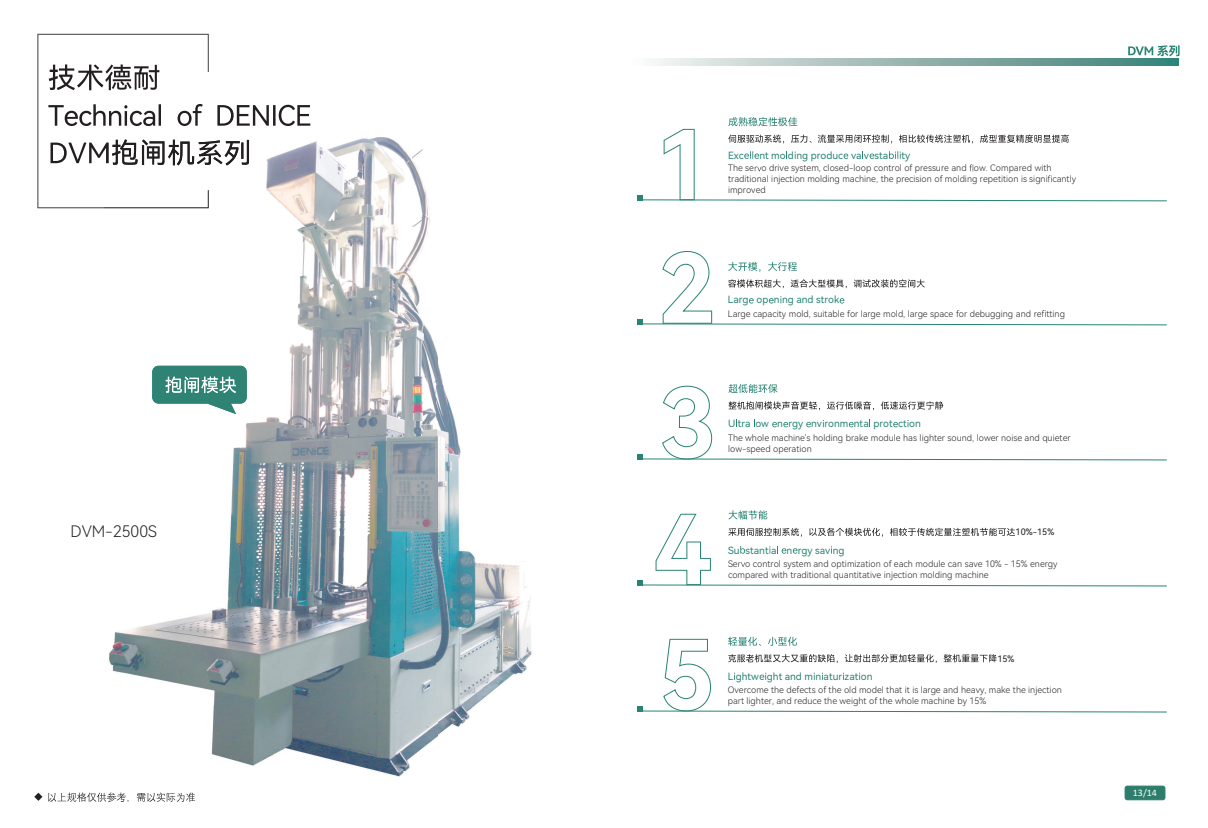
<style>
.page{position:relative;width:1208px;height:828px;background:#fff}
.page>*{position:absolute;margin:0;border:0;box-sizing:border-box;transform-origin:0 0}
.t1{font:15.8px "Harmony OS Sans SC Light";color:#231f20}
.t2{font:10px "Harmony OS Sans SC";color:#288474}
.t3{font:10px "Calibri";color:#fff}
.t4{font:8.9px/10.6px "Harmony OS Sans SC Light";color:#231f20}
.t5{font:8.9px "Harmony OS Sans SC";color:#231f20}
</style>
<div class="page">
<svg style="left:1128px;top:45px;width:51px;height:11px"></svg>
<svg style="left:653px;top:65px;width:525px;height:1px"></svg>
<svg style="left:1124px;top:785px;width:41px;height:15px"></svg>
<svg style="left:37px;top:34px;width:273px;height:174px"></svg>
<svg style="left:34px;top:792px;width:8px;height:9px"></svg>
<svg style="left:48px;top:792px;width:147px;height:10px"></svg>
<svg style="left:637px;top:384px;width:529px;height:76px"></svg>
<svg style="left:637px;top:510px;width:529px;height:76px"></svg>
<svg style="left:637px;top:636px;width:529px;height:76px"></svg>
<svg style="left:637px;top:251px;width:529px;height:74px"></svg>
<svg style="left:637px;top:117px;width:529px;height:84px"></svg>
<img style="left:104px;top:137px;width:428px;height:639px">
<img style="left:112px;top:139px;width:137px;height:26px">
<img style="left:104px;top:190px;width:105px;height:18px">
<img style="left:152px;top:366px;width:95px;height:48px">
<img style="left:165px;top:376px;width:71px;height:17px">
<svg style="left:653px;top:58px;width:525px;height:7px;background:#94b5b0"></svg>
<h1 class="t1" style="left:71px;top:520px;width:88px">DVM-2500S</h1>
<p class="t2" style="left:728px;top:148px;width:17px">Exc</p>
<p class="t2" style="left:759px;top:148px;width:130px">nt mo d ng produc va v sta</p>
<p class="t2" style="left:901px;top:148px;width:10px">ty</p>
<p class="t4" style="left:728px;top:162px;width:349px">The se o drive system, closed-loop control of pressure and ow. Compared with traditional injection molding machine, the precision of molding repetition is signi cantly improved</p>
<p class="t2" style="left:728px;top:293px;width:113px">Larg op n ng and strok</p>
<p class="t4" style="left:728px;top:308px;width:339px">Large capacity mold, suitable for large mold, large space for debugging and re tting</p>
<p class="t2" style="left:728px;top:417px;width:194px">U tra ow n rgy nv ronm nta prot ct on</p>
<p class="t4" style="left:728px;top:432px;width:344px">The whole machine's holding brake module has lighter sound, lower noise and quieter low-speed operation</p>
<p class="t5" style="left:1015px;top:526px;width:40px">10%-15%</p>
<p class="t2" style="left:728px;top:543px;width:118px">Su stant a n rgy sav ng</p>
<p class="t4" style="left:728px;top:558px;width:331px">Se o control system and optimization of each module can save 10% - 15% energy compared with traditional quantitative injection molding machine</p>
<p class="t5" style="left:997px;top:652px;width:19px">15%</p>
<p class="t2" style="left:728px;top:669px;width:146px">L ghtw ght and m n atur zat on</p>
<p class="t4" style="left:728px;top:684px;width:336px">Overcome the defects of the old model that it is large and heavy, make the injection pa lighter, and reduce the weight of the whole machine by 15%</p>
<p class="t3" style="left:1133px;top:786px;width:26px">13/14</p>
</div>
